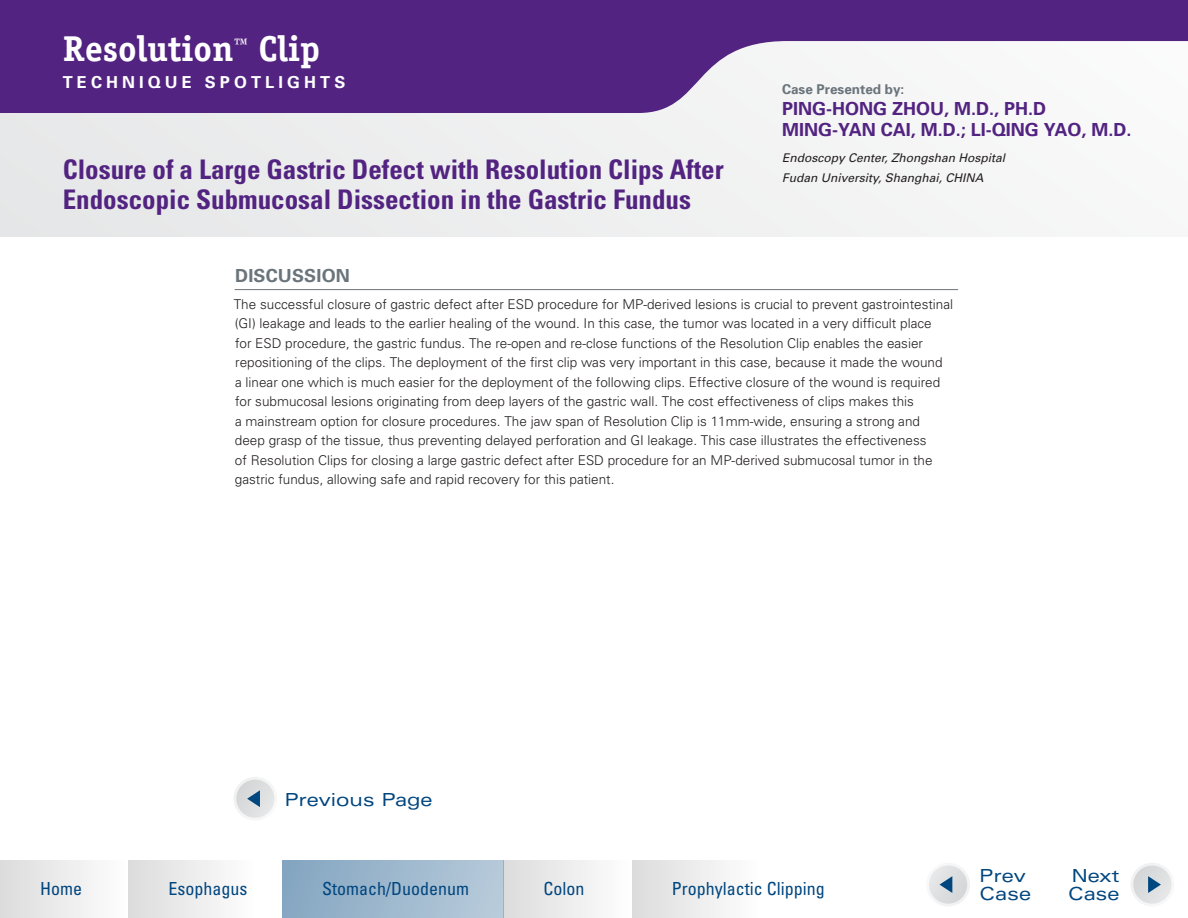
<style>
.page{position:relative;width:1188px;height:918px;background:#fff}
.page>*{position:absolute;margin:0;border:0;box-sizing:border-box;transform-origin:0 0}
.t1{font:700 36px "Officina Serif";color:#fff}
.t2{font:700 condensed 27px/30px "Univers LT Std";color:#522380}
.t3{font:700 18px/21px "Univers";color:#522380}
.t4{font:condensed 18px "Univers LT Std";color:#00467f}
.t5{font:expanded 18px/18px "Univers";color:#00467f}
.t6{font:700 18px "Univers";letter-spacing:.01em;color:#6a747b}
.t7{font:700 16.5px "Univers";letter-spacing:.25em;color:#fff}
.t8{font:300 13.5px/19.5px "Univers";color:#231f20}
.t9{font:700 13.5px "Univers";color:#6a747b}
.t10{font:italic 12px/19.5px "Univers";color:#231f20}
</style>
<div class="page">
<div style="left:0;top:0;width:1188px;height:237px;background:#eff0f0"></div>
<svg style="left:0;top:0;width:1188px;height:113px;fill:#522380"></svg>
<hr style="left:235px;top:289px;width:723px;height:1px;background:#6a747b">
<div style="left:1130px;top:863px;width:44px;height:44px;background:linear-gradient(to bottom,#edeeee,#f8f8f8);border-radius:50%"></div>
<div style="left:1133px;top:866px;width:38px;height:38px;background:#dbddde;border-radius:50%"></div>
<div style="left:0;top:860px;width:128px;height:58px;background:linear-gradient(to right,#dcdcdc,#fefefe)"></div>
<div style="left:503px;top:860px;width:129px;height:58px;background:linear-gradient(to right,#dcdcdc,#fefeff)"></div>
<div style="left:128px;top:860px;width:129px;height:58px;background:linear-gradient(to right,#dcdcdc,#fefeff)"></div>
<div style="left:632px;top:860px;width:128px;height:58px;background:linear-gradient(to right,#dcdcdc,#fefefe)"></div>
<div style="left:282px;top:860px;width:221px;height:58px;background:linear-gradient(to right,#84a5c1,#b8cbdb)"></div>
<svg style="left:1148px;top:876px;width:13px;height:17px"></svg>
<div style="left:233px;top:777px;width:44px;height:44px;background:#f3f4f4;border-radius:50%"></div>
<div style="left:236px;top:780px;width:38px;height:38px;background:#dddedf;border-radius:50%"></div>
<svg style="left:247px;top:790px;width:13px;height:17px"></svg>
<div style="left:926px;top:863px;width:44px;height:44px;background:#f3f4f4;border-radius:50%"></div>
<div style="left:929px;top:866px;width:38px;height:38px;background:#dcdede;border-radius:50%"></div>
<svg style="left:940px;top:876px;width:12px;height:17px"></svg>
<h1 class="t1" style="left:63px;top:26px;width:259px">Resolution<sup>™</sup> Clip</h1>
<p class="t7" style="left:63px;top:72px;width:284px">TECHNIQUE SPOTLIGHTS</p>
<h2 class="t2" style="left:63px;top:155px;width:662px">Closure of a Large Gastric Defect with Resolution Clips After<br>Endoscopic Submucosal Dissection in the Gastric Fundus</h2>
<p class="t9" style="left:782px;top:81px;width:124px">Case Presented by:</p>
<h3 class="t3" style="left:782px;top:98px;width:351px">PING-HONG ZHOU, M.D., PH.D<br>MING-YAN CAI, M.D.; LI-QING YAO, M.D.</h3>
<p class="t10" style="left:782px;top:148px;width:225px">Endoscopy Center, Zhongshan Hospital<br>Fudan University, Shanghai, CHINA</p>
<h3 class="t6" style="left:235px;top:265px;width:116px">DISCUSSION</h3>
<p class="t8" style="left:234px;top:294px;width:721px">The successful closure of gastric defect after ESD procedure for MP-derived lesions is crucial to prevent gastrointestinal (GI) leakage and leads to the earlier healing of the wound. In this case, the tumor was located in a very difficult place<br>for ESD procedure, the gastric fundus. The re-open and re-close functions of the Resolution Clip enables the easier repositioning of the clips. The deployment of the first clip was very important in this case, because it made the wound<br>a linear one which is much easier for the deployment of the following clips. Effective closure of the wound is required for submucosal lesions originating from deep layers of the gastric wall. The cost effectiveness of clips makes this<br>a mainstream option for closure procedures. The jaw span of Resolution Clip is 11mm-wide, ensuring a strong and<br>deep grasp of the tissue, thus preventing delayed perforation and GI leakage. This case illustrates the effectiveness<br>of Resolution Clips for closing a large gastric defect after ESD procedure for an MP-derived submucosal tumor in the gastric fundus, allowing safe and rapid recovery for this patient.</p>
<h3 class="t5" style="left:284px;top:791px;width:150px">Previous Page</h3>
<h3 class="t5" style="left:979px;top:867px;width:53px">Prev<br>Case</h3>
<h3 class="t5" style="left:1072px;top:867px;width:49px">Next</h3>
<h3 class="t4" style="left:40px;top:877px;width:43px">Home</h3>
<h3 class="t4" style="left:169px;top:877px;width:80px">Esophagus</h3>
<h3 class="t4" style="left:322px;top:877px;width:149px">Stomach/Duodenum</h3>
<h3 class="t4" style="left:543px;top:877px;width:43px">Colon</h3>
<h3 class="t4" style="left:672px;top:877px;width:154px">Prophylactic Clipping</h3>
<h3 class="t5" style="left:1068px;top:885px;width:53px">Case</h3>
</div>
